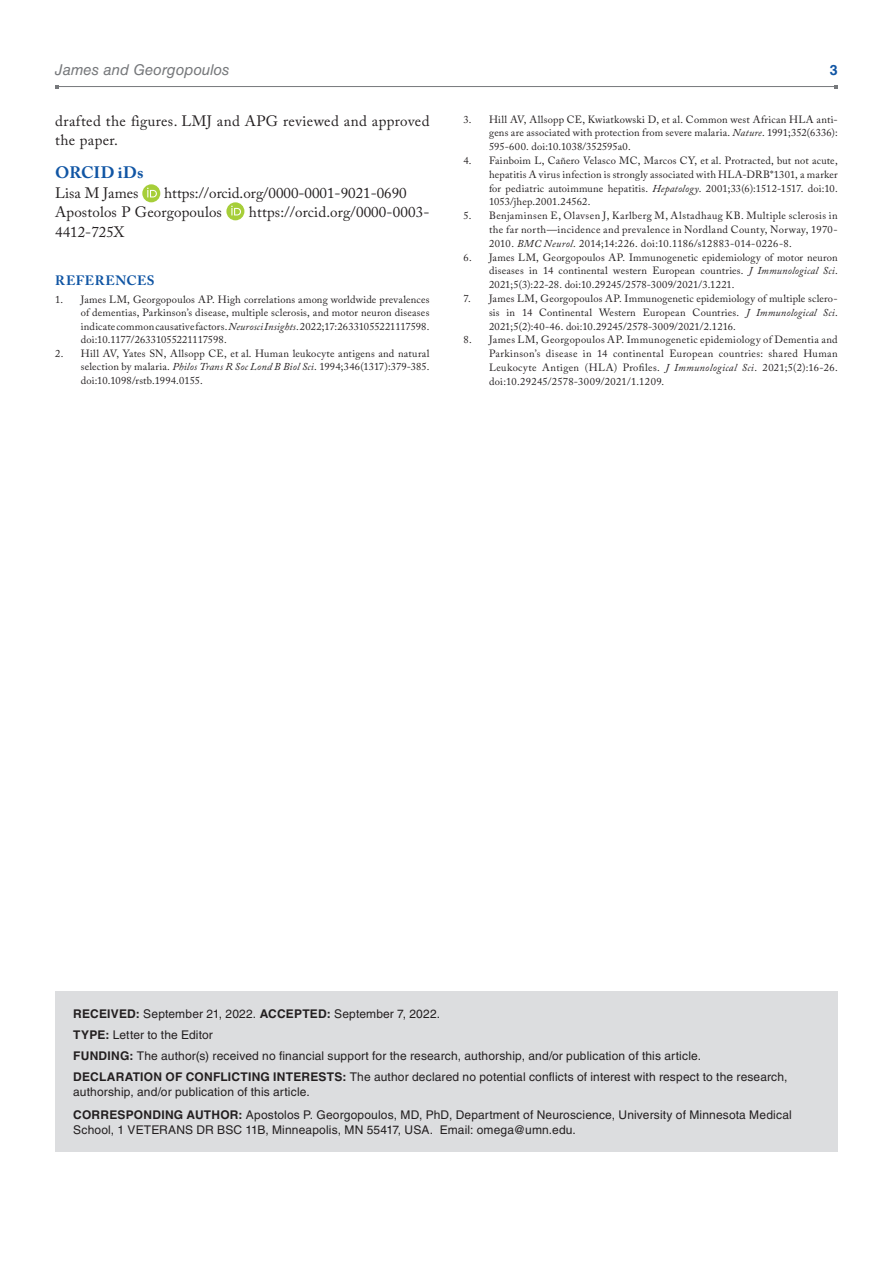
<style>
.page{position:relative;width:893px;height:1263px;background:#fff}
.page>*{position:absolute;margin:0;border:0;box-sizing:border-box;transform-origin:0 0}
.t1{font:700 16.5px "Adobe Caslon Pro";letter-spacing:.005em;color:#1055a4}
.t2{font:15px/19.5px "Adobe Caslon Pro";letter-spacing:.01em;color:#231f20}
.t3{font:italic 15px "Helvetica LT Std";color:#76787b}
.t4{font:700 14.25px "Helvetica LT Std";color:#1055a4}
.t5{font:700 13.5px "Adobe Caslon Pro";letter-spacing:.04em;color:#1055a4}
.t6{font:12px/21px "Helvetica LT Std";letter-spacing:.015em;color:#231f20}
.t7{font:700 12px "Helvetica LT Std";letter-spacing:.02em;color:#231f20}
.t8{font:10.5px/13.8px "Adobe Caslon Pro";letter-spacing:.02em;color:#231f20;text-align:justify}
.s1{font-style:italic}
.s2{font-weight:700}
</style>
<div class="page">
<hr style="left:57px;top:86px;width:779px;height:1px;background:#76787b">
<div style="left:55px;top:991px;width:783px;height:161px;background:#dcdddf"></div>
<svg style="left:142px;top:184px;width:18px;height:18px"></svg>
<svg style="left:147px;top:188px;width:10px;height:9px"></svg>
<div style="left:226px;top:202px;width:18px;height:18px;background:#a6ce39;border-radius:50%"></div>
<svg style="left:231px;top:206px;width:10px;height:9px"></svg>
<h2 class="t3" style="left:55px;top:61px;width:176px">James and Georgopoulos</h2>
<h3 class="t4" style="left:830px;top:61px;width:9px">3</h3>
<h2 class="t2" style="left:55px;top:111px;width:376px">drafted the figures. LMJ and APG reviewed and approved the paper.</h2>
<h1 class="t1" style="left:55px;top:163px;width:90px">ORCID IDS</h1>
<h2 class="t2" style="left:55px;top:183px;width:85px">Lisa M James</h2>
<p class="t8" style="left:489px;top:112px;width:350px;text-indent:-26px">3. Hill AV, Allsopp CE, Kwiatkowski D, et al. Common west African HLA anti&shy;gens are associated with protection from severe malaria. <span class="s1">Nature</span>. 1991;352(6336):<br>595-600. doi:10.1038/352595a0.</p>
<p class="t8" style="left:489px;top:153px;width:350px;text-indent:-26px">4. Fainboim L, Cañero Velasco MC, Marcos CY, et al. Protracted, but not acute, hepatitis A virus infection is strongly associated with HLA-DRB*1301, a marker for pediatric autoimmune hepatitis. <span class="s1">Hepatology</span>. 2001;33(6):1512-1517. doi:10.<br>1053/jhep.2001.24562.</p>
<p class="t8" style="left:489px;top:209px;width:350px;text-indent:-26px">5. Benjaminsen E, Olavsen J, Karlberg M, Alstadhaug KB. Multiple sclerosis in the far north—incidence and prevalence in Nordland County, Norway, 1970- 2010. <span class="s1">BMC Neurol</span>. 2014;14:226. doi:10.1186/s12883-014-0226-8.</p>
<p class="t8" style="left:489px;top:250px;width:350px;text-indent:-26px">6. James LM, Georgopoulos AP. Immunogenetic epidemiology of motor neuron diseases in 14 continental western European countries. <span class="s1">J Immunological Sci</span>.<br>2021;5(3):22-28. doi:10.29245/2578-3009/2021/3.1221.</p>
<p class="t8" style="left:489px;top:291px;width:350px;text-indent:-26px">7. James LM, Georgopoulos AP. Immunogenetic epidemiology of multiple sclero&shy;sis in 14 Continental Western European Countries. <span class="s1">J Immunological Sci</span>.<br>2021;5(2):40-46. doi:10.29245/2578-3009/2021/2.1216.</p>
<p class="t8" style="left:489px;top:333px;width:350px;text-indent:-26px">8. James LM, Georgopoulos AP. Immunogenetic epidemiology of Dementia and Parkinson’s disease in 14 continental European countries: shared Human Leukocyte Antigen (HLA) Profiles. <span class="s1">J Immunological Sci</span>. 2021;5(2):16-26. doi:10.29245/2578-3009/2021/1.1209.</p>
<h2 class="t2" style="left:55px;top:183px;width:353px;text-indent:109px">https://orcid.org/0000-0001-9021-0690<br>Apostolos P Georgopoulos</h2>
<h2 class="t2" style="left:249px;top:202px;width:182px">https://orcid.org/0000-0003-</h2>
<h2 class="t2" style="left:55px;top:222px;width:71px">4412-725X</h2>
<p class="t5" style="left:55px;top:272px;width:101px">REFERENCES</p>
<p class="t8" style="left:81px;top:292px;width:350px;text-indent:-26px">1. James LM, Georgopoulos AP. High correlations among worldwide prevalences of dementias, Parkinson’s disease, multiple sclerosis, and motor neuron diseases indicate common causative factors. <span class="s1">Neurosci Insights</span>. 2022;17:26331055221117598. doi:10.1177/26331055221117598.</p>
<p class="t8" style="left:81px;top:346px;width:350px;text-indent:-26px">2. Hill AV, Yates SN, Allsopp CE, et al. Human leukocyte antigens and natural selection by malaria. <span class="s1">Philos Trans R Soc Lond B Biol Sci</span>. 1994;346(1317):379-385. doi:10.1098/rstb.1994.0155.</p>
<p class="t6" style="left:73px;top:1003px;width:629px"><span class="s2">RECEIVED:</span> September 21, 2022. <span class="s2">ACCEPTED:</span> September 7, 2022.<br><span class="s2">TYPE :</span> Letter to the Editor<br><span class="s2">FUNDING:</span> The author(s) received no financial support for the research, authorship, and/or publication of this article.<br><span class="s2">DECLARATI</span></p>
<p class="t7" style="left:144px;top:1069px;width:77px">ON OF CONFLICTI</p>
<p class="t7" style="left:252px;top:1069px;width:44px">NG INTERESTS</p>
<p class="t6" style="left:342px;top:1066px;width:447px"><span class="s2">:</span> The author declared no potential conflicts of interest with respect to the research,</p>
<p class="t6" style="left:73px;top:1081px;width:238px">authorship, and/or publication of this article.</p>
<p class="t7" style="left:73px;top:1108px;width:71px">CORRESPOND</p>
<p class="t6" style="left:73px;top:1108px;width:720px;line-height:15px;text-indent:88px"><span class="s2">ING AUTHOR:</span> Apostolos P. Georgopoulos, MD, PhD, Department of Neuroscience, University of Minnesota Medical<br>School, 1 VETERANS DR BSC 11B, Minneapolis, MN 55417, USA. Email: omega@umn.edu.</p>
</div>
